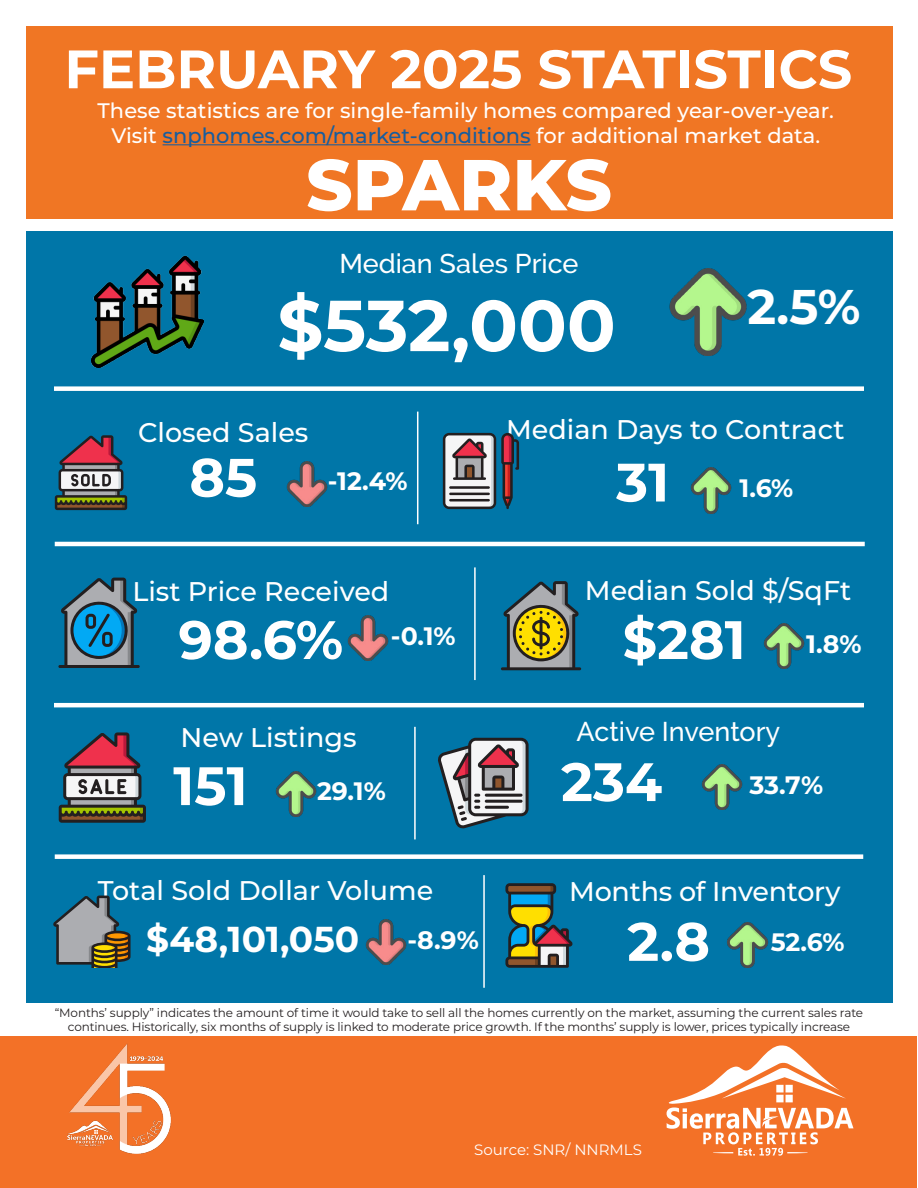
<style>
.page{position:relative;width:918px;height:1188px;background:#fff}
.page>*{position:absolute;margin:0;border:0;box-sizing:border-box;transform-origin:0 0}
.t1{font:700 72px "Montserrat";color:#fff}
.t2{font:800 72px "Montserrat";color:#fff}
.t3{font:700 54px "Montserrat";color:#fff}
.t4{font:700 48.6px "Montserrat";color:#fff}
.t5{font:700 36px "Montserrat";color:#fff}
.t6{font:500 27px "Montserrat";color:#fff}
.t7{font:500 27px "Raleway";color:#fff}
.t8{font:700 25.2px "Montserrat";color:#fff}
.t9{font:500 21px/25.2px "Montserrat";color:#fff;text-align:center}
.t10{font:15px "Montserrat";color:#fff}
.t11{font:12px/13.5px "Montserrat";letter-spacing:-.01em;color:#231f20;text-align:center}
.s1{color:#175d9e}
</style>
<div class="page">
<div style="left:0;top:1037px;width:916px;height:151px;background:#f37127"></div>
<svg style="left:667px;top:1045px;width:187px;height:111px"></svg>
<div style="left:26px;top:26px;width:866px;height:193px;background:#f07624"></div>
<hr style="left:163px;top:144px;width:368px;height:1px;background:#175d9e">
<div style="left:26px;top:231px;width:866px;height:772px;background:#0076a8"></div>
<svg style="left:55px;top:435px;width:72px;height:75px"></svg>
<img style="left:92px;top:256px;width:112px;height:111px">
<div style="left:54px;top:386px;width:810px;height:5px;background:#fff"></div>
<svg style="left:443px;top:433px;width:76px;height:76px;background:#82808b"></svg>
<hr style="left:417px;top:412px;width:1px;height:112px;background:#fff">
<hr style="left:474px;top:567px;width:2px;height:113px;background:#fff">
<div style="left:55px;top:854px;width:808px;height:5px;background:#fff"></div>
<svg style="left:501px;top:581px;width:80px;height:89px"></svg>
<svg style="left:58px;top:578px;width:82px;height:90px"></svg>
<svg style="left:59px;top:732px;width:87px;height:91px"></svg>
<hr style="left:414px;top:727px;width:2px;height:112px;background:#fff">
<svg style="left:53px;top:896px;width:78px;height:72px"></svg>
<img style="left:669px;top:268px;width:78px;height:88px">
<img style="left:286px;top:461px;width:42px;height:46px">
<img style="left:690px;top:468px;width:42px;height:45px">
<img style="left:347px;top:615px;width:42px;height:45px">
<img style="left:763px;top:624px;width:42px;height:45px">
<img style="left:275px;top:771px;width:42px;height:46px">
<img style="left:701px;top:765px;width:42px;height:45px">
<img style="left:365px;top:920px;width:42px;height:45px">
<img style="left:727px;top:923px;width:42px;height:45px">
<svg style="left:438px;top:738px;width:91px;height:90px"></svg>
<hr style="left:483px;top:875px;width:2px;height:113px;background:#fff">
<hr style="left:55px;top:542px;width:810px;height:4px;background:#fff">
<hr style="left:54px;top:703px;width:810px;height:4px;background:#fff">
<svg style="left:505px;top:883px;width:68px;height:85px"></svg>
<img style="left:54px;top:1036px;width:131px;height:118px">
<p class="t3" style="left:64px;top:30px;width:789px">FEBRUARY 2025 STATISTICS</p>
<p class="t9" style="left:98px;top:97px;width:738px">These statistics are for single-family homes compared year-over-year.<br>Visit <span class="s1">snphomes.com/market-conditions</span> for additional market data.</p>
<p class="t2" style="left:306px;top:132px;width:307px">SPARKS</p>
<p class="t7" style="left:339px;top:248px;width:241px">Median Sales Price</p>
<p class="t1" style="left:277px;top:274px;width:340px">$532,000</p>
<p class="t4" style="left:747px;top:272px;width:115px">2.5%</p>
<p class="t6" style="left:138px;top:414px;width:172px">Closed Sales</p>
<p class="t3" style="left:189px;top:439px;width:69px">85</p>
<p class="t6" style="left:506px;top:410px;width:340px">Median Days to Contract</p>
<p class="t3" style="left:616px;top:443px;width:55px">31</p>
<p class="t8" style="left:328px;top:463px;width:81px">-12.4%</p>
<p class="t8" style="left:740px;top:470px;width:55px">1.6%</p>
<p class="t6" style="left:585px;top:572px;width:268px">Median Sold $/SqFt</p>
<p class="t3" style="left:623px;top:601px;width:125px">$281</p>
<p class="t6" style="left:132px;top:573px;width:258px">List Price Received</p>
<p class="t3" style="left:178px;top:601px;width:166px">98.6%</p>
<p class="t8" style="left:391px;top:617px;width:66px">-0.1%</p>
<p class="t8" style="left:806px;top:626px;width:57px">1.8%</p>
<p class="t7" style="left:577px;top:716px;width:205px">Active Inventory</p>
<p class="t3" style="left:561px;top:743px;width:103px">234</p>
<p class="t6" style="left:181px;top:719px;width:178px">New Listings</p>
<p class="t3" style="left:173px;top:747px;width:76px">151</p>
<p class="t8" style="left:317px;top:773px;width:70px">29.1%</p>
<p class="t8" style="left:749px;top:767px;width:75px">33.7%</p>
<p class="t6" style="left:98px;top:872px;width:337px">Total Sold Dollar Volume</p>
<p class="t5" style="left:146px;top:914px;width:215px">$48,101,050</p>
<p class="t6" style="left:569px;top:873px;width:273px">Months of Inventory</p>
<p class="t3" style="left:627px;top:903px;width:84px">2.8</p>
<p class="t8" style="left:407px;top:922px;width:73px">-8.9%</p>
<p class="t8" style="left:771px;top:923px;width:75px">52.6%</p>
<p class="t11" style="left:55px;top:1006px;width:810px">“Months’ supply” indicates the amount of time it would take to sell all the homes currently on the market, assuming the current sales rate continues. Historically, six months of supply is linked to moderate price growth. If the months’ supply is lower, prices typically increase</p>
<p class="t10" style="left:474px;top:1140px;width:169px">Source: SNR/ NNRMLS</p>
</div>
